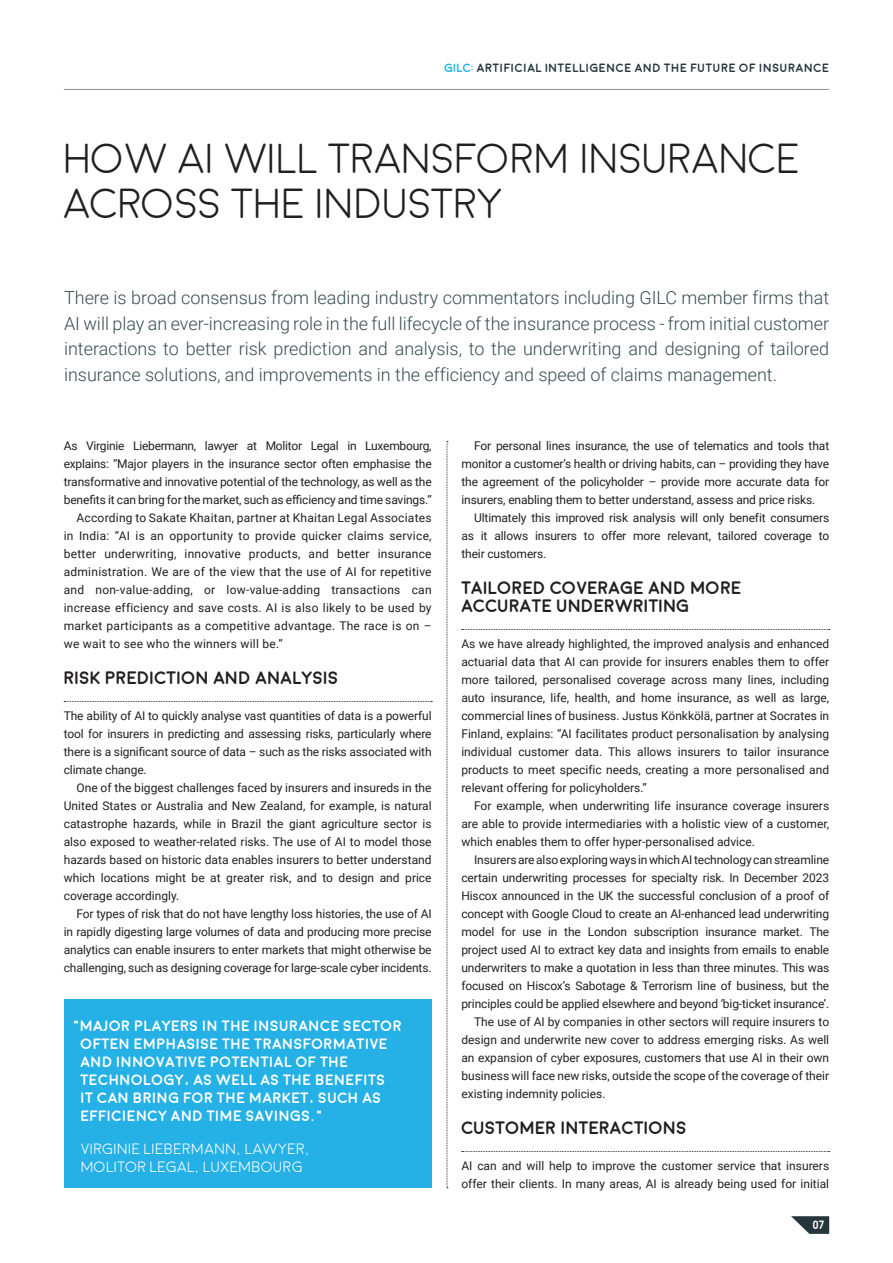
<style>
.page{position:relative;width:893px;height:1263px;background:#fff}
.page>*{position:absolute;margin:0;border:0;box-sizing:border-box;transform-origin:0 0}
.Smaller_A_Head{font:300 42px/45px "Moon";color:#231f20}
.INTRO_COPY{font:300 18px/25.5px "Roboto";color:#384c52;text-align:justify}
.A_HEAD{font:700 18px/18px "Moon";color:#231f20}
.quote{font:700 15px/18px "Moon";letter-spacing:-.015em;color:#fff}
.quote-2{font:300 15px/18px "Moon";letter-spacing:-.01em;color:#fff}
.body_copy{font:12px/18px "Roboto";letter-spacing:-.005em;color:#231f20;text-align:justify}
.t1{font:700 12px "Moon";color:#26363d}
.t2{font:700 12px "Moon";color:#fff}
.s1{color:#26b1e6}
</style>
<div class="page">
<svg style="left:64px;top:701px;width:368px;height:1px"></svg>
<div style="left:64px;top:999px;width:368px;height:189px;background:#26b1e6"></div>
<svg style="left:462px;top:629px;width:368px;height:1px"></svg>
<svg style="left:462px;top:1151px;width:368px;height:1px"></svg>
<svg style="left:447px;top:441px;width:1px;height:747px"></svg>
<svg style="left:791px;top:1216px;width:38px;height:18px"></svg>
<hr style="left:64px;top:89px;width:765px;height:1px;background:#93949e">
<p class="t1" style="left:444px;top:62px;width:386px"><span class="s1">GILC:</span> ARTIFICIAL INTELLIGENCE AND THE FUTURE OF INSURANCE</p>
<p class="Smaller_A_Head" style="left:64px;top:138px;width:737px">HOW AI WILL TRANSFORM INSURANCE<br>ACROSS THE INDUSTRY</p>
<p class="INTRO_COPY" style="left:64px;top:284px;width:767px">There is broad consensus from leading industry commentators including GILC member firms that AI will play an ever-increasing role in the full lifecycle of the insurance process - from initial customer interactions to better risk prediction and analysis, to the underwriting and designing of tailored insurance solutions, and improvements in the efficiency and speed of claims management.</p>
<p class="body_copy" style="left:64px;top:436px;width:369px">As Virginie Liebermann, lawyer at Molitor Legal in Luxembourg, explains: “Major players in the insurance sector often emphasise the transformative and innovative potential of the technology, as well as the benefits it can bring for the market, such as efficiency and time savings.”</p>
<p class="body_copy" style="left:64px;top:508px;width:369px;text-indent:13px">According to Sakate Khaitan, partner at Khaitan Legal Associates in India: “AI is an opportunity to provide quicker claims service, better underwriting, innovative products, and better insurance administration. We are of the view that the use of AI for repetitive and non-value-adding, or low-value-adding transactions can increase efficiency and save costs. AI is also likely to be used by market participants as a competitive advantage. The race is on – we wait to see who the winners will be.”</p>
<p class="A_HEAD" style="left:64px;top:669px;width:276px">RISK PREDICTION AND ANALYSIS</p>
<p class="body_copy" style="left:64px;top:706px;width:369px">The ability of AI to quickly analyse vast quantities of data is a powerful tool for insurers in predicting and assessing risks, particularly where there is a significant source of data – such as the risks associated with climate change.</p>
<p class="body_copy" style="left:64px;top:778px;width:369px;text-indent:13px">One of the biggest challenges faced by insurers and insureds in the United States or Australia and New Zealand, for example, is natural catastrophe hazards, while in Brazil the giant agriculture sector is also exposed to weather-related risks. The use of AI to model those hazards based on historic data enables insurers to better understand which locations might be at greater risk, and to design and price coverage accordingly.</p>
<p class="body_copy" style="left:64px;top:904px;width:369px;text-indent:13px">For types of risk that do not have lengthy loss histories, the use of AI in rapidly digesting large volumes of data and producing more precise analytics can enable insurers to enter markets that might otherwise be challenging, such as designing coverage for large-scale cyber incidents.</p>
<p class="quote" style="left:80px;top:1017px;width:323px;text-indent:-8px">“MAJOR PLAYERS IN THE INSURANCE SECTOR OFTEN EMPHASISE THE TRANSFORMATIVE AND INNOVATIVE POTENTIAL OF THE TECHNOLOGY, AS WELL AS THE BENEFITS IT CAN BRING FOR THE MARKET, SUCH AS EFFICIENCY AND TIME SAVINGS.”</p>
<p class="quote-2" style="left:81px;top:1140px;width:230px">VIRGINIE LIEBERMANN, LAWYER,<br>MOLITOR LEGAL, LUXEMBOURG</p>
<p class="body_copy" style="left:461px;top:436px;width:369px;text-indent:13px">For personal lines insurance, the use of telematics and tools that monitor a customer’s health or driving habits, can – providing they have the agreement of the policyholder – provide more accurate data for insurers, enabling them to better understand, assess and price risks.</p>
<p class="body_copy" style="left:461px;top:508px;width:369px;text-indent:13px">Ultimately this improved risk analysis will only benefit consumers as it allows insurers to offer more relevant, tailored coverage to their customers.</p>
<p class="A_HEAD" style="left:461px;top:579px;width:282px">TAILORED COVERAGE AND MORE<br>ACCURATE UNDERWRITING</p>
<p class="body_copy" style="left:461px;top:634px;width:369px">As we have already highlighted, the improved analysis and enhanced actuarial data that AI can provide for insurers enables them to offer more tailored, personalised coverage across many lines, including auto insurance, life, health, and home insurance, as well as large, commercial lines of business. Justus Könkkölä, partner at Socrates in Finland, explains: “AI facilitates product personalisation by analysing individual customer data. This allows insurers to tailor insurance products to meet specific needs, creating a more personalised and relevant offering for policyholders.”</p>
<p class="body_copy" style="left:461px;top:796px;width:369px;text-indent:13px">For example, when underwriting life insurance coverage insurers are able to provide intermediaries with a holistic view of a customer, which enables them to offer hyper-personalised advice.</p>
<p class="body_copy" style="left:461px;top:850px;width:369px;text-indent:13px">Insurers are also exploring ways in which AI technology can streamline certain underwriting processes for specialty risk. In December 2023<br>Hiscox announced in the UK the successful conclusion of a proof of concept with Google Cloud to create an AI-enhanced lead underwriting model for use in the London subscription insurance market. The project used AI to extract key data and insights from emails to enable underwriters to make a quotation in less than three minutes. This was focused on Hiscox’s Sabotage &amp; Terrorism line of business, but the principles could be applied elsewhere and beyond ‘big-ticket insurance’.</p>
<p class="body_copy" style="left:461px;top:1012px;width:369px;text-indent:13px">The use of AI by companies in other sectors will require insurers to design and underwrite new cover to address emerging risks. As well an expansion of cyber exposures, customers that use AI in their own business will face new risks, outside the scope of the coverage of their existing indemnity policies.</p>
<p class="A_HEAD" style="left:461px;top:1119px;width:227px">CUSTOMER INTERACTIONS</p>
<p class="body_copy" style="left:461px;top:1156px;width:369px">AI can and will help to improve the customer service that insurers offer their clients. In many areas, AI is already being used for initial</p>
<p class="t2" style="left:812px;top:1219px;width:14px">07</p>
</div>
